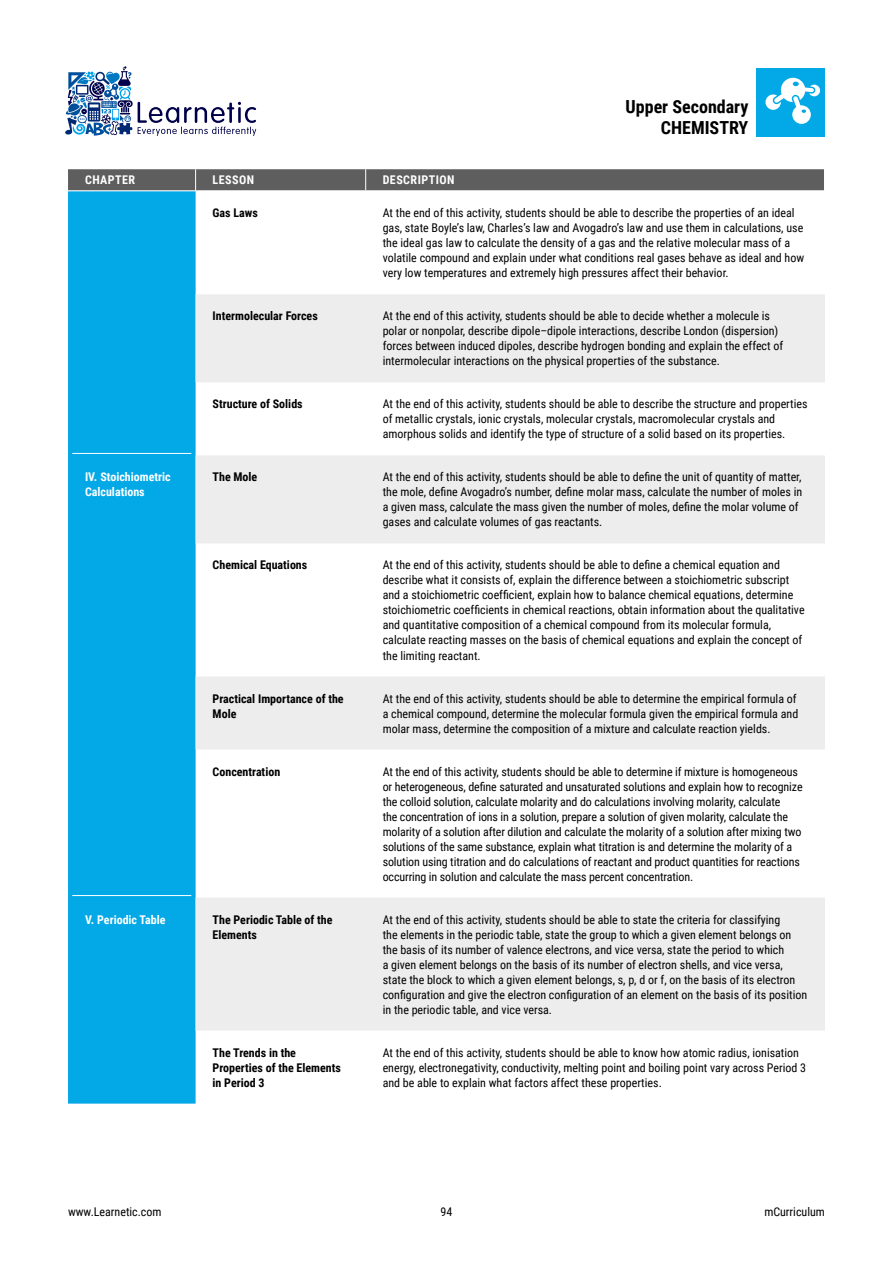
<style>
.page{position:relative;width:893px;height:1263px;background:#fff}
.page>*{position:absolute;margin:0;border:0;box-sizing:border-box;transform-origin:0 0}
.t1{font:700 18px/21.6px "Roboto Condensed";color:#000;text-align:right}
.t2{font:12px/15px "Roboto Condensed";color:#000}
.t3{font:700 12px/15px "Roboto Condensed";color:#000}
.t4{font:700 12px/15px "Roboto Condensed";color:#fff}
.t5{font:700 12px "Roboto Condensed";letter-spacing:.04em;color:#fff}
</style>
<div class="page">
<svg style="left:65px;top:66px;width:191px;height:70px"></svg>
<svg style="left:757px;top:68px;width:68px;height:68px"></svg>
<div style="left:68px;top:191px;width:128px;height:912px;background:#03a8e6"></div>
<svg style="left:196px;top:294px;width:629px;height:736px;fill:#ededed"></svg>
<hr style="left:72px;top:453px;width:119px;height:1px;background:#fff">
<hr style="left:72px;top:895px;width:119px;height:1px;background:#fff">
<div style="left:68px;top:169px;width:756px;height:21px;background:#5f5e5e"></div>
<p class="t5" style="left:85px;top:172px;width:52px">CHAPTER</p>
<p class="t4" style="left:213px;top:172px;width:43px">LESSON</p>
<p class="t5" style="left:383px;top:172px;width:73px">DESCRIPTION</p>
<h1 class="t1" style="left:626px;top:95px;width:124px">Upper Secondary<br>CHEMISTRY</h1>
<p class="t3" style="left:213px;top:205px;width:47px">Gas Laws</p>
<p class="t2" style="left:383px;top:205px;width:423px">At the end of this activity, students should be able to describe the properties of an ideal gas, state Boyle’s law, Charles’s law and Avogadro’s law and use them in calculations, use the ideal gas law to calculate the density of a gas and the relative molecular mass of a volatile compound and explain under what conditions real gases behave as ideal and how very low temperatures and extremely high pressures affect their behavior.</p>
<p class="t3" style="left:213px;top:308px;width:107px">Intermolecular Forces</p>
<p class="t2" style="left:383px;top:308px;width:402px">At the end of this activity, students should be able to decide whether a molecule is polar or nonpolar, describe dipole–dipole interactions, describe London (dispersion) forces between induced dipoles, describe hydrogen bonding and explain the effect of intermolecular interactions on the physical properties of the substance.</p>
<p class="t3" style="left:213px;top:396px;width:92px">Structure of Solids</p>
<p class="t2" style="left:383px;top:396px;width:426px">At the end of this activity, students should be able to describe the structure and properties of metallic crystals, ionic crystals, molecular crystals, macromolecular crystals and amorphous solids and identify the type of structure of a solid based on its properties.</p>
<p class="t4" style="left:85px;top:469px;width:87px">IV. Stoichiometric<br>Calculations</p>
<p class="t3" style="left:213px;top:469px;width:46px">The Mole</p>
<p class="t2" style="left:383px;top:469px;width:421px">At the end of this activity, students should be able to define the unit of quantity of matter, the mole, define Avogadro’s number, define molar mass, calculate the number of moles in a given mass, calculate the mass given the number of moles, define the molar volume of gases and calculate volumes of gas reactants.</p>
<p class="t3" style="left:213px;top:557px;width:96px">Chemical Equations</p>
<p class="t2" style="left:383px;top:557px;width:423px">At the end of this activity, students should be able to define a chemical equation and describe what it consists of, explain the difference between a stoichiometric subscript and a stoichiometric coefficient, explain how to balance chemical equations, determine stoichiometric coefficients in chemical reactions, obtain information about the qualitative and quantitative composition of a chemical compound from its molecular formula, calculate reacting masses on the basis of chemical equations and explain the concept of the limiting reactant.</p>
<p class="t3" style="left:213px;top:690px;width:133px">Practical Importance of the<br>Mole</p>
<p class="t2" style="left:383px;top:690px;width:417px">At the end of this activity, students should be able to determine the empirical formula of a chemical compound, determine the molecular formula given the empirical formula and molar mass, determine the composition of a mixture and calculate reaction yields.</p>
<p class="t3" style="left:213px;top:763px;width:69px">Concentration</p>
<p class="t2" style="left:383px;top:763px;width:421px">At the end of this activity, students should be able to determine if mixture is homogeneous or heterogeneous, define saturated and unsaturated solutions and explain how to recognize the colloid solution, calculate molarity and do calculations involving molarity, calculate<br>the concentration of ions in a solution, prepare a solution of given molarity, calculate the molarity of a solution after dilution and calculate the molarity of a solution after mixing two solutions of the same substance, explain what titration is and determine the molarity of a solution using titration and do calculations of reactant and product quantities for reactions occurring in solution and calculate the mass percent concentration.</p>
<p class="t4" style="left:85px;top:911px;width:82px">V. Periodic Table</p>
<p class="t3" style="left:213px;top:911px;width:121px">The Periodic Table of the<br>Elements</p>
<p class="t2" style="left:383px;top:911px;width:426px">At the end of this activity, students should be able to state the criteria for classifying<br>the elements in the periodic table, state the group to which a given element belongs on the basis of its number of valence electrons, and vice versa, state the period to which<br>a given element belongs on the basis of its number of electron shells, and vice versa, state the block to which a given element belongs, s, p, d or f, on the basis of its electron configuration and give the electron configuration of an element on the basis of its position in the periodic table, and vice versa.</p>
<p class="t3" style="left:213px;top:1044px;width:130px">The Trends in the<br>Properties of the Elements in Period 3</p>
<p class="t2" style="left:383px;top:1044px;width:425px">At the end of this activity, students should be able to know how atomic radius, ionisation energy, electronegativity, conductivity, melting point and boiling point vary across Period 3 and be able to explain what factors affect these properties.</p>
<p class="t2" style="left:68px;top:1203px;width:95px">www.Learnetic.com</p>
<p class="t2" style="left:441px;top:1203px;width:13px">94</p>
<p class="t2" style="left:764px;top:1203px;width:62px">mCurriculum</p>
</div>
